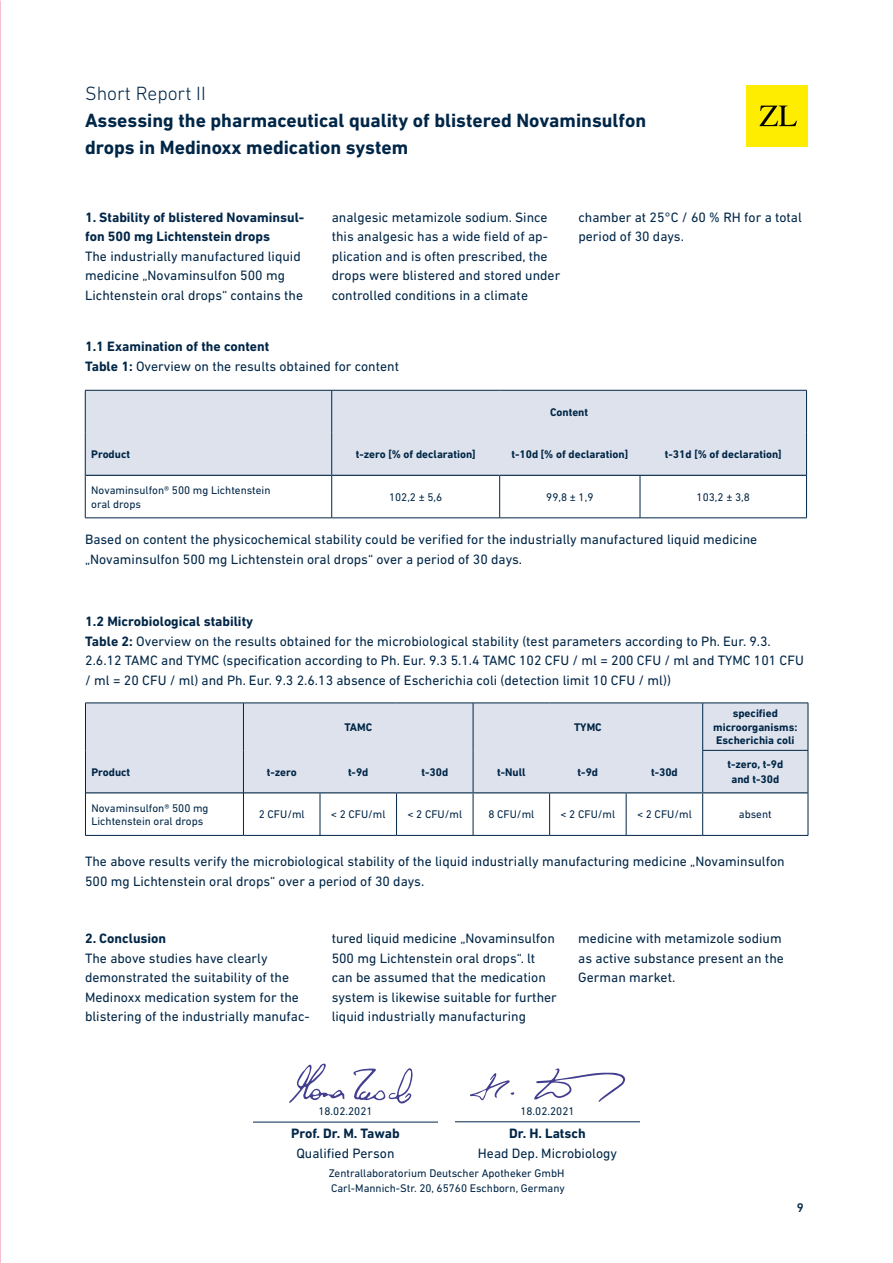
<style>
.page{position:relative;width:893px;height:1263px;background:#fff}
.page>*{position:absolute;margin:0;border:0;box-sizing:border-box;transform-origin:0 0}
.t1{font:700 19.5px/27px "DIN Next LT Pro";color:#002647}
.t2{font:300 19.5px "DIN Next LT Pro";color:#002647}
.t3{font:13.8px/19.5px "DIN Next LT Pro";color:#002647}
.t4{font:700 13.8px/19.5px "DIN Next LT Pro";color:#002647}
.t5{font:500 12.75px "DIN Next LT Pro";color:#002647}
.t6{font:11.25px/13.5px "DIN Next LT Pro";color:#002647}
.t7{font:700 11.25px/13.5px "DIN Next LT Pro";color:#002647;text-align:center}
.s1{font-weight:700}
</style>
<div class="page">
<svg style="left:0;top:420px;width:1px;height:255px"></svg>
<div style="left:746px;top:85px;width:62px;height:62px;background:#ffed00"></div>
<svg style="left:759px;top:106px;width:38px;height:20px"></svg>
<div style="left:86px;top:391px;width:720px;height:84px;background:#dde2ec"></div>
<svg style="left:86px;top:476px;width:720px;height:42px"></svg>
<hr style="left:85px;top:390px;width:247px;height:1px;background:#002647">
<hr style="left:85px;top:390px;width:1px;height:43px;background:#002647">
<hr style="left:332px;top:390px;width:168px;height:1px;background:#002647">
<hr style="left:500px;top:390px;width:140px;height:1px;background:#002647">
<hr style="left:640px;top:390px;width:167px;height:1px;background:#002647">
<hr style="left:806px;top:390px;width:1px;height:43px;background:#002647">
<hr style="left:85px;top:433px;width:1px;height:42px;background:#002647">
<hr style="left:806px;top:433px;width:1px;height:42px;background:#002647">
<hr style="left:85px;top:475px;width:1px;height:43px;background:#002647">
<hr style="left:806px;top:475px;width:1px;height:43px;background:#002647">
<hr style="left:85px;top:518px;width:247px;height:1px;background:#002647">
<hr style="left:332px;top:518px;width:168px;height:1px;background:#002647">
<hr style="left:500px;top:518px;width:140px;height:1px;background:#002647">
<hr style="left:640px;top:518px;width:167px;height:1px;background:#002647">
<hr style="left:331px;top:390px;width:1px;height:43px;background:#002647">
<hr style="left:331px;top:433px;width:1px;height:42px;background:#002647">
<hr style="left:331px;top:476px;width:1px;height:42px;background:#002647">
<hr style="left:499px;top:476px;width:1px;height:42px;background:#002647">
<hr style="left:640px;top:476px;width:1px;height:42px;background:#002647">
<hr style="left:85px;top:475px;width:247px;height:1px;background:#002647">
<hr style="left:332px;top:475px;width:168px;height:1px;background:#002647">
<hr style="left:500px;top:475px;width:140px;height:1px;background:#002647">
<hr style="left:640px;top:475px;width:166px;height:1px;background:#002647">
<div style="left:86px;top:704px;width:722px;height:88px;background:#dde2ec"></div>
<svg style="left:86px;top:793px;width:722px;height:42px"></svg>
<hr style="left:473px;top:703px;width:1px;height:47px;background:#002647">
<hr style="left:702px;top:703px;width:1px;height:47px;background:#002647">
<hr style="left:473px;top:750px;width:1px;height:42px;background:#002647">
<hr style="left:702px;top:750px;width:1px;height:42px;background:#002647">
<hr style="left:86px;top:792px;width:157px;height:1px;background:#002647">
<hr style="left:244px;top:792px;width:76px;height:1px;background:#002647">
<hr style="left:320px;top:792px;width:77px;height:1px;background:#002647">
<hr style="left:397px;top:792px;width:76px;height:1px;background:#002647">
<hr style="left:473px;top:792px;width:77px;height:1px;background:#002647">
<hr style="left:550px;top:792px;width:76px;height:1px;background:#002647">
<hr style="left:626px;top:792px;width:77px;height:1px;background:#002647">
<hr style="left:703px;top:792px;width:105px;height:1px;background:#002647">
<hr style="left:85px;top:703px;width:158px;height:1px;background:#002647">
<hr style="left:85px;top:703px;width:1px;height:47px;background:#002647">
<hr style="left:243px;top:703px;width:77px;height:1px;background:#002647">
<hr style="left:320px;top:703px;width:77px;height:1px;background:#002647">
<hr style="left:397px;top:703px;width:76px;height:1px;background:#002647">
<hr style="left:473px;top:703px;width:77px;height:1px;background:#002647">
<hr style="left:550px;top:703px;width:76px;height:1px;background:#002647">
<hr style="left:626px;top:703px;width:77px;height:1px;background:#002647">
<hr style="left:703px;top:703px;width:105px;height:1px;background:#002647">
<hr style="left:808px;top:703px;width:1px;height:47px;background:#002647">
<hr style="left:85px;top:750px;width:1px;height:43px;background:#002647">
<hr style="left:808px;top:750px;width:1px;height:43px;background:#002647">
<hr style="left:85px;top:793px;width:1px;height:42px;background:#002647">
<hr style="left:808px;top:793px;width:1px;height:42px;background:#002647">
<hr style="left:85px;top:835px;width:158px;height:1px;background:#002647">
<hr style="left:243px;top:835px;width:77px;height:1px;background:#002647">
<hr style="left:320px;top:835px;width:77px;height:1px;background:#002647">
<hr style="left:397px;top:835px;width:76px;height:1px;background:#002647">
<hr style="left:473px;top:835px;width:77px;height:1px;background:#002647">
<hr style="left:550px;top:835px;width:76px;height:1px;background:#002647">
<hr style="left:626px;top:835px;width:77px;height:1px;background:#002647">
<hr style="left:703px;top:835px;width:105px;height:1px;background:#002647">
<hr style="left:703px;top:750px;width:105px;height:1px;background:#002647">
<hr style="left:243px;top:703px;width:1px;height:47px;background:#002647">
<hr style="left:243px;top:750px;width:1px;height:43px;background:#002647">
<hr style="left:243px;top:793px;width:1px;height:42px;background:#002647">
<hr style="left:320px;top:793px;width:1px;height:42px;background:#002647">
<hr style="left:396px;top:793px;width:1px;height:42px;background:#002647">
<hr style="left:473px;top:793px;width:1px;height:42px;background:#002647">
<hr style="left:549px;top:793px;width:1px;height:42px;background:#002647">
<hr style="left:626px;top:793px;width:1px;height:42px;background:#002647">
<hr style="left:702px;top:793px;width:1px;height:42px;background:#002647">
<hr style="left:253px;top:1122px;width:185px;height:1px;background:#002647">
<hr style="left:455px;top:1121px;width:185px;height:1px;background:#002647">
<svg style="left:289px;top:1063px;width:55px;height:40px"></svg>
<svg style="left:353px;top:1068px;width:60px;height:36px"></svg>
<svg style="left:470px;top:1068px;width:155px;height:34px"></svg>
<h1 class="t2" style="left:85px;top:82px;width:122px">Short Report II</h1>
<h1 class="t1" style="left:85px;top:106px;width:563px">Assessing the pharmaceutical quality of blistered Novaminsulfon drops in Medinoxx medication system</h1>
<p class="t4" style="left:85px;top:207px;width:221px">1. Stability of blistered Novaminsul&shy;fon 500 mg Lichtenstein drops</p>
<p class="t3" style="left:85px;top:246px;width:219px">The industrially manufactured liquid medicine „Novaminsulfon 500 mg<br>Lichtenstein oral drops“ contains the</p>
<p class="t3" style="left:332px;top:207px;width:230px">analgesic metamizole sodium. Since this analgesic has a wide field of ap&shy;plication and is often prescribed, the drops were blistered and stored under controlled conditions in a climate</p>
<p class="t3" style="left:578px;top:207px;width:225px">chamber at 25°C / 60 % RH for a total period of 30 days.</p>
<p class="t3" style="left:85px;top:337px;width:315px"><span class="s1">1.1 Examination of the content<br>Table 1:</span> Overview on the results obtained for content</p>
<p class="t7" style="left:550px;top:405px;width:40px">Content</p>
<p class="t7" style="left:91px;top:448px;width:40px">Product</p>
<p class="t7" style="left:356px;top:448px;width:122px">t-zero [% of declaration]</p>
<p class="t7" style="left:511px;top:448px;width:118px">t-10d [% of declaration]</p>
<p class="t7" style="left:665px;top:448px;width:118px">t-31d [% of declaration]</p>
<p class="t6" style="left:91px;top:483px;width:181px">Novaminsulfon® 500 mg Lichtenstein oral drops</p>
<p class="t6" style="left:389px;top:490px;width:55px">102,2 ± 5,6</p>
<p class="t6" style="left:546px;top:490px;width:49px">99,8 ± 1,9</p>
<p class="t6" style="left:697px;top:490px;width:55px">103,2 ± 3,8</p>
<p class="t3" style="left:85px;top:530px;width:674px">Based on content the physicochemical stability could be verified for the industrially manufactured liquid medicine „Novaminsulfon 500 mg Lichtenstein oral drops“ over a period of 30 days.</p>
<p class="t3" style="left:85px;top:611px;width:720px"><span class="s1">1.2 Microbiological stability<br>Table 2:</span> Overview on the results obtained for the microbiological stability (test parameters according to Ph. Eur. 9.3.<br>2.6.12 TAMC and TYMC (specification according to Ph. Eur. 9.3 5.1.4 TAMC 102 CFU / ml = 200 CFU / ml and TYMC 101 CFU / ml = 20 CFU / ml) and Ph. Eur. 9.3 2.6.13 absence of Escherichia coli (detection limit 10 CFU / ml))</p>
<p class="t7" style="left:344px;top:720px;width:29px">TAMC</p>
<p class="t7" style="left:574px;top:720px;width:29px">TYMC</p>
<p class="t7" style="left:713px;top:707px;width:86px">specified microorganisms:<br>Escherichia coli</p>
<p class="t7" style="left:91px;top:765px;width:40px">Product</p>
<p class="t7" style="left:267px;top:765px;width:32px">t-zero</p>
<p class="t7" style="left:348px;top:765px;width:22px">t-9d</p>
<p class="t7" style="left:421px;top:765px;width:28px">t-30d</p>
<p class="t7" style="left:497px;top:765px;width:30px">t-Null</p>
<p class="t7" style="left:578px;top:765px;width:22px">t-9d</p>
<p class="t7" style="left:651px;top:765px;width:28px">t-30d</p>
<p class="t7" style="left:727px;top:757px;width:57px;line-height:15px">t-zero, t-9d and t-30d</p>
<p class="t6" style="left:91px;top:801px;width:119px">Novaminsulfon® 500 mg<br>Lichtenstein oral drops</p>
<p class="t6" style="left:259px;top:808px;width:47px">2 CFU/ml</p>
<p class="t6" style="left:331px;top:808px;width:56px">&lt; 2 CFU/ml</p>
<p class="t6" style="left:407px;top:808px;width:56px">&lt; 2 CFU/ml</p>
<p class="t6" style="left:488px;top:808px;width:47px">8 CFU/ml</p>
<p class="t6" style="left:560px;top:808px;width:56px">&lt; 2 CFU/ml</p>
<p class="t6" style="left:637px;top:808px;width:56px">&lt; 2 CFU/ml</p>
<p class="t6" style="left:739px;top:808px;width:34px">absent</p>
<p class="t3" style="left:85px;top:852px;width:701px">The above results verify the microbiological stability of the liquid industrially manufacturing medicine „Novaminsulfon<br>500 mg Lichtenstein oral drops“ over a period of 30 days.</p>
<p class="t4" style="left:85px;top:929px;width:83px">2. Conclusion</p>
<p class="t3" style="left:85px;top:948px;width:226px">The above studies have clearly demonstrated the suitability of the Medinoxx medication system for the blistering of the industrially manufac-</p>
<p class="t3" style="left:332px;top:928px;width:227px">tured liquid medicine „Novaminsulfon 500 mg Lichtenstein oral drops“. lt can be assumed that the medication system is likewise suitable for further liquid industrially manufacturing</p>
<p class="t3" style="left:578px;top:928px;width:207px">medicine with metamizole sodium as active substance present an the<br>German market.</p>
<p class="t6" style="left:318px;top:1104px;width:56px">18.02.2021</p>
<p class="t6" style="left:520px;top:1104px;width:56px">18.02.2021</p>
<p class="t4" style="left:291px;top:1124px;width:110px">Prof. Dr. M. Tawab</p>
<p class="t3" style="left:296px;top:1143px;width:100px">Qualified Person</p>
<p class="t4" style="left:509px;top:1124px;width:78px">Dr. H. Latsch</p>
<p class="t3" style="left:478px;top:1143px;width:141px">Head Dep. Microbiology</p>
<p class="t6" style="left:329px;top:1165px;width:238px;line-height:15px">Zentrallaboratorium Deutscher Apotheker GmbH<br>Carl-Mannich-Str. 20, 65760 Eschborn, Germany</p>
<p class="t5" style="left:797px;top:1200px;width:8px">9</p>
</div>
